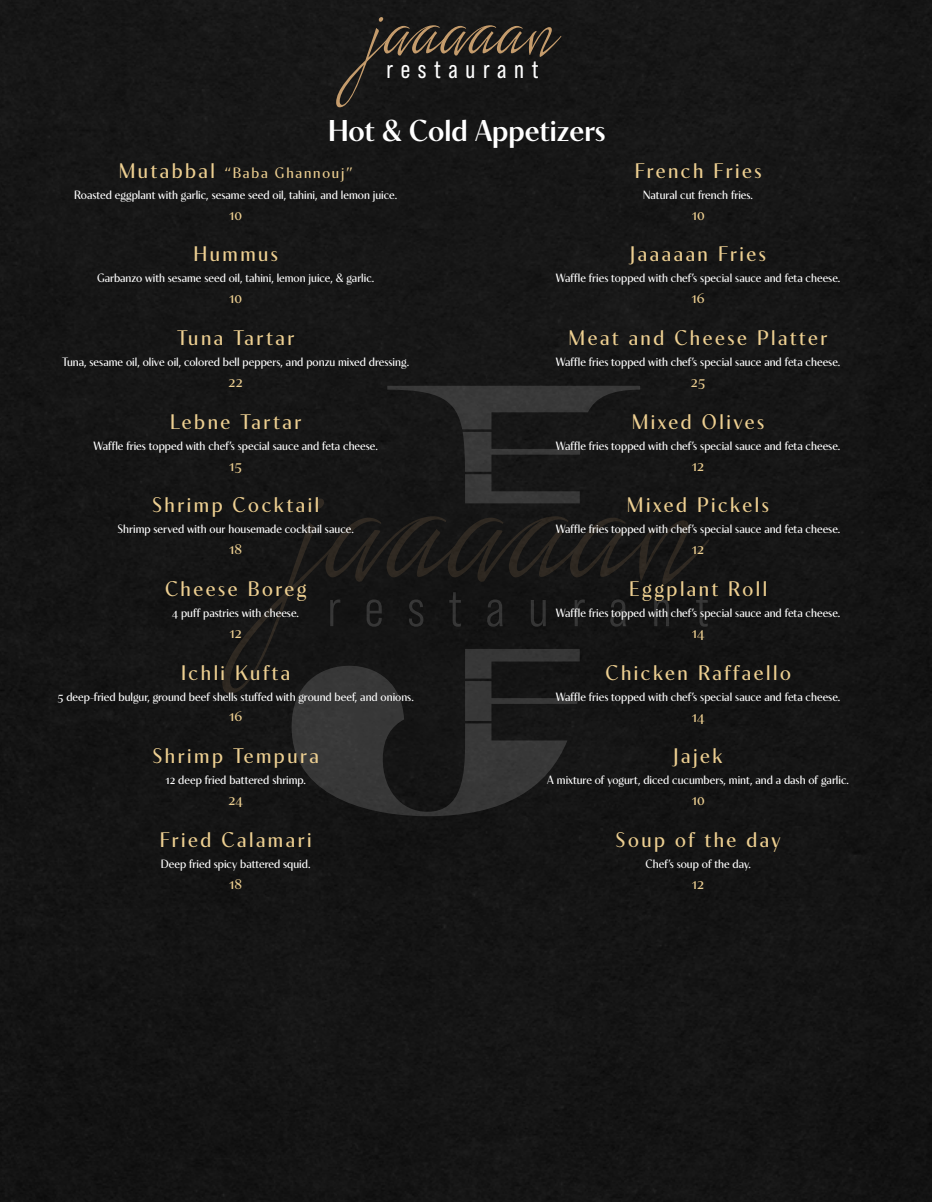
<style>
.page{position:relative;width:932px;height:1202px;background:#151515}
.page>*{position:absolute;margin:0;border:0;box-sizing:border-box;transform-origin:0 0}
.t1{font:105px "Lush Script";color:#c59c6c}
.t2{font:600 30px "Contralto Small";color:#fff}
.t3{font:25.5px "Bebas Neue Pro";letter-spacing:.3em;color:#fff}
.t4{font:21px "Contralto Small";letter-spacing:.12em;color:#edcf91}
.t5{font:15px "Contralto Small";letter-spacing:.12em;color:#edcf91}
.t6{font:12px "Contralto Small";color:#fff}
.s1{font-size:21px}
</style>
<div class="page">
<svg style="left:222px;top:386px;width:487px;height:430px;background:#1b1b1a"></svg>
<h1 class="t1" style="left:372px;top:-45px;width:189px">jaaaaan</h1>
<h3 class="t3" style="left:386px;top:55px;width:153px">restaurant</h3>
<h2 class="t2" style="left:328px;top:107px;width:279px">Hot &amp; Cold Appetizers</h2>
<p class="t5" style="left:119px;top:161px;width:235px"><span class="s1">Mutabbal</span> “Baba Ghannouj”</p>
<p class="t6" style="left:74px;top:185px;width:324px">Roasted eggplant with garlic, sesame seed oil, tahini, and lemon juice.</p>
<p class="t5" style="left:229px;top:203px;width:14px">10</p>
<h3 class="t4" style="left:193px;top:238px;width:86px">Hummus</h3>
<p class="t6" style="left:97px;top:269px;width:279px">Garbanzo with sesame seed oil, tahini, lemon juice, &amp; garlic.</p>
<p class="t5" style="left:229px;top:287px;width:14px">10</p>
<h3 class="t4" style="left:177px;top:322px;width:118px">Tuna Tartar</h3>
<p class="t6" style="left:62px;top:353px;width:348px">Tuna, sesame oil, olive oil, colored bell peppers, and ponzu mixed dressing.</p>
<p class="t5" style="left:228px;top:370px;width:16px">22</p>
<h3 class="t4" style="left:170px;top:405px;width:133px">Lebne Tartar</h3>
<p class="t6" style="left:93px;top:436px;width:286px">Waffle fries topped with chef’s special sauce and feta cheese.</p>
<p class="t5" style="left:229px;top:454px;width:14px">15</p>
<h3 class="t4" style="left:152px;top:489px;width:168px">Shrimp Cocktail</h3>
<p class="t6" style="left:118px;top:520px;width:238px">Shrimp served with our housemade cocktail sauce.</p>
<p class="t5" style="left:229px;top:537px;width:14px">18</p>
<h3 class="t4" style="left:165px;top:573px;width:143px">Cheese Boreg</h3>
<p class="t6" style="left:172px;top:603px;width:128px">4 puff pastries with cheese.</p>
<p class="t5" style="left:229px;top:621px;width:14px">12</p>
<h3 class="t4" style="left:181px;top:656px;width:111px">Ichli Kufta</h3>
<p class="t6" style="left:58px;top:687px;width:358px">5 deep-fried bulgur, ground beef shells stuffed with ground beef, and onions.</p>
<p class="t5" style="left:229px;top:705px;width:15px">16</p>
<h3 class="t4" style="left:152px;top:740px;width:168px">Shrimp Tempura</h3>
<p class="t6" style="left:165px;top:771px;width:142px">12 deep fried battered shrimp.</p>
<p class="t5" style="left:228px;top:788px;width:16px">24</p>
<h3 class="t4" style="left:160px;top:823px;width:153px">Fried Calamari</h3>
<p class="t6" style="left:161px;top:854px;width:151px">Deep fried spicy battered squid.</p>
<p class="t5" style="left:229px;top:872px;width:14px">18</p>
<h3 class="t4" style="left:634px;top:154px;width:128px">French Fries</h3>
<p class="t6" style="left:643px;top:185px;width:111px">Natural cut french fries.</p>
<p class="t5" style="left:691px;top:203px;width:14px">10</p>
<h3 class="t4" style="left:630px;top:238px;width:137px">Jaaaaan Fries</h3>
<p class="t6" style="left:556px;top:269px;width:286px">Waffle fries topped with chef’s special sauce and feta cheese.</p>
<p class="t5" style="left:691px;top:287px;width:15px">16</p>
<h3 class="t4" style="left:569px;top:322px;width:260px">Meat and Cheese Platter</h3>
<p class="t6" style="left:556px;top:353px;width:286px">Waffle fries topped with chef’s special sauce and feta cheese.</p>
<p class="t5" style="left:691px;top:370px;width:16px">25</p>
<h3 class="t4" style="left:632px;top:405px;width:134px">Mixed Olives</h3>
<p class="t6" style="left:556px;top:436px;width:286px">Waffle fries topped with chef’s special sauce and feta cheese.</p>
<p class="t5" style="left:692px;top:454px;width:14px">12</p>
<h3 class="t4" style="left:627px;top:489px;width:143px">Mixed Pickels</h3>
<p class="t6" style="left:556px;top:520px;width:286px">Waffle fries topped with chef’s special sauce and feta cheese.</p>
<p class="t5" style="left:692px;top:537px;width:14px">12</p>
<h3 class="t4" style="left:629px;top:573px;width:140px">Eggplant Roll</h3>
<p class="t6" style="left:556px;top:603px;width:286px">Waffle fries topped with chef’s special sauce and feta cheese.</p>
<p class="t5" style="left:691px;top:621px;width:14px">14</p>
<h3 class="t4" style="left:605px;top:656px;width:187px">Chicken Raffaello</h3>
<p class="t6" style="left:556px;top:687px;width:286px">Waffle fries topped with chef’s special sauce and feta cheese.</p>
<p class="t5" style="left:691px;top:705px;width:14px">14</p>
<h3 class="t4" style="left:673px;top:740px;width:51px">Jajek</h3>
<p class="t6" style="left:547px;top:771px;width:303px">A mixture of yogurt, diced cucumbers, mint, and a dash of garlic.</p>
<p class="t5" style="left:691px;top:788px;width:14px">10</p>
<h3 class="t4" style="left:615px;top:824px;width:166px">Soup of the day</h3>
<p class="t6" style="left:645px;top:854px;width:107px">Chef’s soup of the day.</p>
<p class="t5" style="left:692px;top:872px;width:14px">12</p>
</div>
